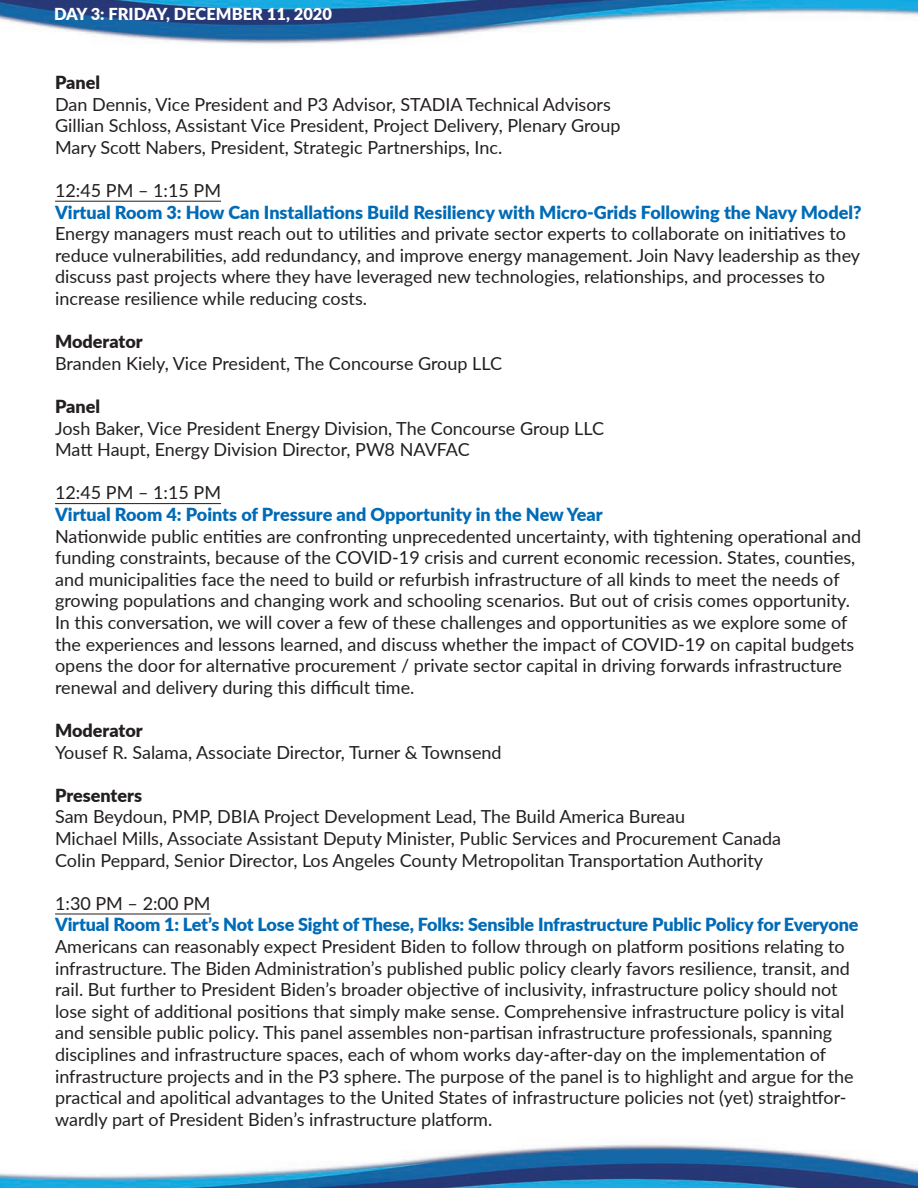
<style>
.page{position:relative;width:918px;height:1188px;background:#fff}
.page>*{position:absolute;margin:0;border:0;box-sizing:border-box;transform-origin:0 0}
.t1{font:18px/21.6px "Lato";color:#231f20}
.t2{font:900 18px "Lato";letter-spacing:-.005em;color:#006bb6}
.t3{font:900 18px "Lato";color:#231f20}
.t4{font:900 16.5px "Lato";color:#fff}
</style>
<div class="page">
<img style="left:0;top:0;width:918px;height:1188px">
<hr style="left:55px;top:201px;width:166px;height:1px;background:#231f20">
<hr style="left:55px;top:503px;width:166px;height:1px;background:#231f20">
<hr style="left:55px;top:914px;width:156px;height:1px;background:#231f20">
<p class="t4" style="left:54px;top:2px;width:280px">DAY 3: FRIDAY, DECEMBER 11, 2020</p>
<p class="t3" style="left:55px;top:69px;width:47px">Panel</p>
<p class="t1" style="left:55px;top:93px;width:557px">Dan Dennis, Vice President and P3 Advisor, STADIA Technical Advisors</p>
<p class="t1" style="left:55px;top:114px;width:567px">Gillian Schloss, Assistant Vice President, Project Delivery, Plenary Group</p>
<p class="t1" style="left:55px;top:136px;width:449px">Mary Scott Nabers, President, Strategic Partnerships, Inc.</p>
<p class="t1" style="left:55px;top:179px;width:167px">12:45 PM – 1:15 PM</p>
<p class="t2" style="left:55px;top:199px;width:808px">Virtual Room 3: How Can Installations Build Resiliency with Micro-Grids Following the Navy Model?</p>
<p class="t1" style="left:55px;top:222px;width:807px">Energy managers must reach out to utilities and private sector experts to collaborate on initiatives to reduce vulnerabilities, add redundancy, and improve energy management. Join Navy leadership as they discuss past projects where they have leveraged new technologies, relationships, and processes to increase resilience while reducing costs.</p>
<p class="t3" style="left:55px;top:328px;width:89px">Moderator</p>
<p class="t1" style="left:55px;top:352px;width:449px">Branden Kiely, Vice President, The Concourse Group LLC</p>
<p class="t3" style="left:55px;top:393px;width:47px">Panel</p>
<p class="t1" style="left:55px;top:417px;width:550px">Josh Baker, Vice President Energy Division, The Concourse Group LLC</p>
<p class="t1" style="left:55px;top:438px;width:416px">Matt Haupt, Energy Division Director, PW8 NAVFAC</p>
<p class="t1" style="left:55px;top:481px;width:167px">12:45 PM – 1:15 PM</p>
<p class="t2" style="left:55px;top:501px;width:549px">Virtual Room 4: Points of Pressure and Opportunity in the New Year</p>
<p class="t1" style="left:55px;top:525px;width:808px">Nationwide public entities are confronting unprecedented uncertainty, with tightening operational and funding constraints, because of the COVID-19 crisis and current economic recession. States, counties, and municipalities face the need to build or refurbish infrastructure of all kinds to meet the needs of growing populations and changing work and schooling scenarios. But out of crisis comes opportunity.<br>In this conversation, we will cover a few of these challenges and opportunities as we explore some of the experiences and lessons learned, and discuss whether the impact of COVID-19 on capital budgets opens the door for alternative procurement / private sector capital in driving forwards infrastructure renewal and delivery during this difficult time.</p>
<p class="t3" style="left:55px;top:717px;width:89px">Moderator</p>
<p class="t1" style="left:55px;top:741px;width:448px">Yousef R. Salama, Associate Director, Turner &amp; Townsend</p>
<p class="t3" style="left:55px;top:782px;width:88px">Presenters</p>
<p class="t1" style="left:55px;top:805px;width:632px">Sam Beydoun, PMP, DBIA Project Development Lead, The Build America Bureau</p>
<p class="t1" style="left:55px;top:827px;width:728px">Michael Mills, Associate Assistant Deputy Minister, Public Services and Procurement Canada</p>
<p class="t1" style="left:55px;top:849px;width:710px">Colin Peppard, Senior Director, Los Angeles County Metropolitan Transportation Authority</p>
<p class="t1" style="left:55px;top:892px;width:157px">1:30 PM – 2:00 PM</p>
<p class="t2" style="left:55px;top:911px;width:805px">Virtual Room 1: Let’s Not Lose Sight of These, Folks: Sensible Infrastructure Public Policy for Everyone</p>
<p class="t1" style="left:55px;top:935px;width:800px">Americans can reasonably expect President Biden to follow through on platform positions relating to infrastructure. The Biden Administration’s published public policy clearly favors resilience, transit, and rail. But further to President Biden’s broader objective of inclusivity, infrastructure policy should not lose sight of additional positions that simply make sense. Comprehensive infrastructure policy is vital and sensible public policy. This panel assembles non-partisan infrastructure professionals, spanning disciplines and infrastructure spaces, each of whom works day-after-day on the implementation of infrastructure projects and in the P3 sphere. The purpose of the panel is to highlight and argue for the practical and apolitical advantages to the United States of infrastructure policies not (yet) straightfor&shy;wardly part of President Biden’s infrastructure platform.</p>
</div>
